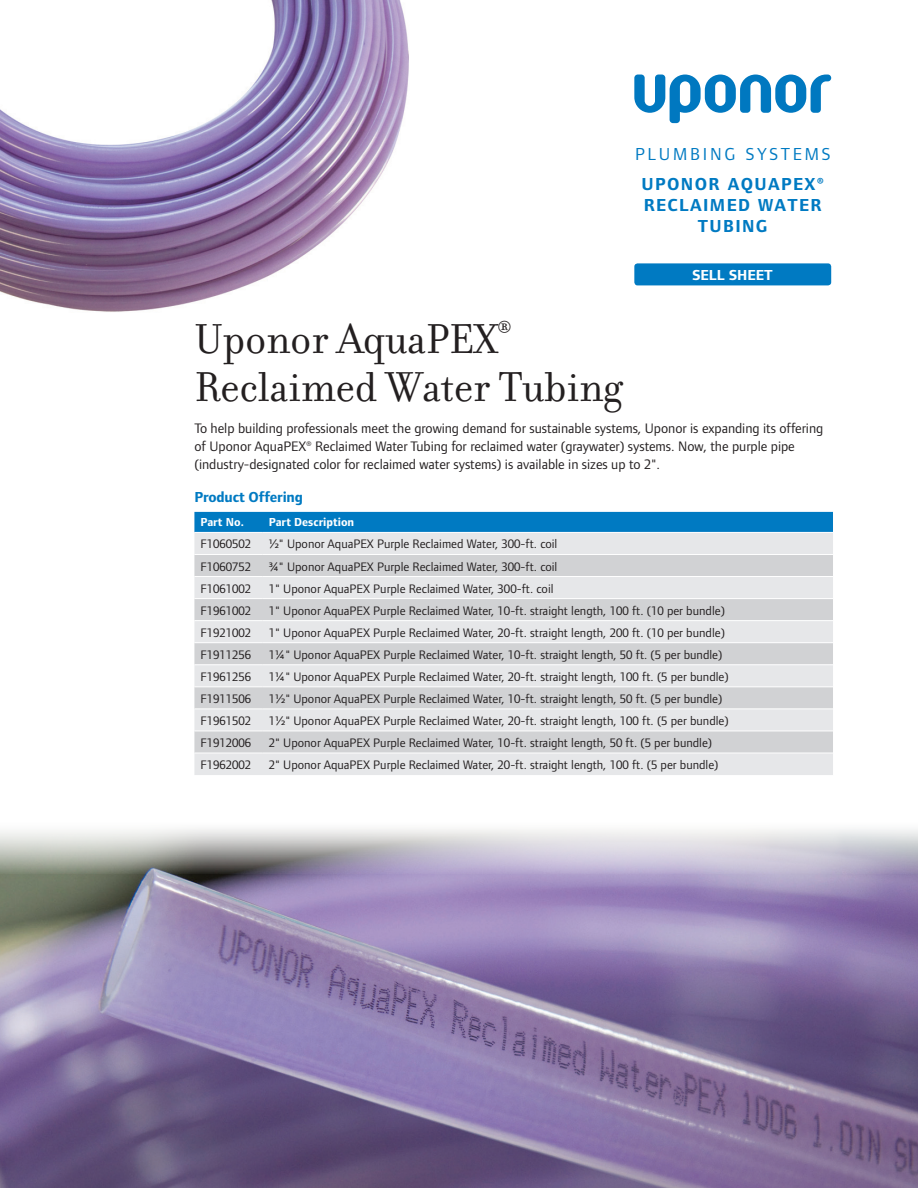
<style>
.page{position:relative;width:918px;height:1188px;background:#fff}
.page>*{position:absolute;margin:0;border:0;box-sizing:border-box;transform-origin:0 0}
.Head_30_Filosofia{font:45px/48px "Filosofia Regular Lining";letter-spacing:-.005em;color:#231f20}
.t1{font:700 18px/21px "Foundry Form Sans";letter-spacing:.075em;color:#007ac2;text-align:center}
.t2{font:18px "Foundry Form Sans";letter-spacing:.15em;color:#007ac2}
.t3{font:700 15px "Foundry Form Sans";letter-spacing:-.01em;color:#007ac2}
.t4{font:700 15px "Foundry Form Sans";color:#fff}
.t5{font:14.25px/18px "Foundry Form Sans";letter-spacing:-.005em;color:#231f20}
.SC_Table_Body{font:12.75px "Foundry Form Sans";color:#231f20}
.SC_Table_Head{font:700 12px "Foundry Form Sans";color:#fff}
</style>
<div class="page">
<img style="left:0;top:0;width:409px;height:312px">
<div style="left:194px;top:512px;width:639px;height:20px;background:#007ac2"></div>
<div style="left:194px;top:533px;width:639px;height:242px;background:#e6e7e9"></div>
<svg style="left:194px;top:555px;width:639px;height:198px;background:#dadbdd"></svg>
<hr style="left:194px;top:554px;width:69px;height:1px;background:#fff">
<hr style="left:263px;top:554px;width:570px;height:1px;background:#fff">
<hr style="left:194px;top:576px;width:69px;height:1px;background:#fff">
<hr style="left:263px;top:576px;width:570px;height:1px;background:#fff">
<hr style="left:194px;top:598px;width:69px;height:1px;background:#fff">
<hr style="left:263px;top:598px;width:570px;height:1px;background:#fff">
<hr style="left:194px;top:620px;width:69px;height:1px;background:#fff">
<hr style="left:263px;top:620px;width:570px;height:1px;background:#fff">
<hr style="left:194px;top:642px;width:69px;height:1px;background:#fff">
<hr style="left:263px;top:642px;width:570px;height:1px;background:#fff">
<hr style="left:194px;top:664px;width:69px;height:1px;background:#fff">
<hr style="left:263px;top:664px;width:570px;height:1px;background:#fff">
<hr style="left:194px;top:686px;width:69px;height:1px;background:#fff">
<hr style="left:263px;top:686px;width:570px;height:1px;background:#fff">
<hr style="left:194px;top:709px;width:69px;height:1px;background:#fff">
<hr style="left:263px;top:709px;width:570px;height:1px;background:#fff">
<hr style="left:194px;top:731px;width:69px;height:1px;background:#fff">
<hr style="left:263px;top:731px;width:570px;height:1px;background:#fff">
<hr style="left:194px;top:753px;width:69px;height:1px;background:#fff">
<hr style="left:263px;top:753px;width:570px;height:1px;background:#fff">
<div style="left:634px;top:263px;width:197px;height:22px;background:#007ac2;border-radius:3px"></div>
<svg style="left:634px;top:75px;width:197px;height:48px"></svg>
<img style="left:0;top:874px;width:918px;height:314px">
<svg style="left:0;top:829px;width:918px;height:45px;background:#c4c2c9"></svg>
<p class="t2" style="left:635px;top:144px;width:197px">PLUMBING SYSTEMS</p>
<p class="t1" style="left:642px;top:173px;width:184px">UPONOR AQUAPEX®<br>RECLAIMED WATER<br>TUBING</p>
<p class="t4" style="left:692px;top:266px;width:82px">SELL SHEET</p>
<p class="Head_30_Filosofia" style="left:194px;top:316px;width:430px">Uponor AquaPEX<sup>®<br></sup>Reclaimed Water Tubing</p>
<p class="t5" style="left:194px;top:419px;width:630px">To help building professionals meet the growing demand for sustainable systems, Uponor is expanding its offering of Uponor AquaPEX® Reclaimed Water Tubing for reclaimed water (graywater) systems. Now, the purple pipe (industry-designated color for reclaimed water systems) is available in sizes up to 2".</p>
<p class="t3" style="left:194px;top:488px;width:110px">Product Offering</p>
<p class="SC_Table_Head" style="left:200px;top:516px;width:45px">Part No.</p>
<p class="SC_Table_Head" style="left:269px;top:516px;width:87px">Part Description</p>
<p class="SC_Table_Body" style="left:200px;top:537px;width:52px">F1060502</p>
<p class="SC_Table_Body" style="left:269px;top:537px;width:290px">½" Uponor AquaPEX Purple Reclaimed Water, 300-ft. coil</p>
<p class="SC_Table_Body" style="left:200px;top:559px;width:52px">F1060752</p>
<p class="SC_Table_Body" style="left:269px;top:559px;width:290px">¾" Uponor AquaPEX Purple Reclaimed Water, 300-ft. coil</p>
<p class="SC_Table_Body" style="left:200px;top:581px;width:52px">F1061002</p>
<p class="SC_Table_Body" style="left:269px;top:581px;width:286px">1" Uponor AquaPEX Purple Reclaimed Water, 300-ft. coil</p>
<p class="SC_Table_Body" style="left:200px;top:603px;width:52px">F1961002</p>
<p class="SC_Table_Body" style="left:269px;top:603px;width:458px">1" Uponor AquaPEX Purple Reclaimed Water, 10-ft. straight length, 100 ft. (10 per bundle)</p>
<p class="SC_Table_Body" style="left:200px;top:625px;width:52px">F1921002</p>
<p class="SC_Table_Body" style="left:269px;top:625px;width:458px">1" Uponor AquaPEX Purple Reclaimed Water, 20-ft. straight length, 200 ft. (10 per bundle)</p>
<p class="SC_Table_Body" style="left:200px;top:647px;width:52px">F1911256</p>
<p class="SC_Table_Body" style="left:269px;top:647px;width:455px">1¼" Uponor AquaPEX Purple Reclaimed Water, 10-ft. straight length, 50 ft. (5 per bundle)</p>
<p class="SC_Table_Body" style="left:200px;top:669px;width:52px">F1961256</p>
<p class="SC_Table_Body" style="left:269px;top:669px;width:461px">1¼" Uponor AquaPEX Purple Reclaimed Water, 20-ft. straight length, 100 ft. (5 per bundle)</p>
<p class="SC_Table_Body" style="left:200px;top:691px;width:52px">F1911506</p>
<p class="SC_Table_Body" style="left:269px;top:691px;width:455px">1½" Uponor AquaPEX Purple Reclaimed Water, 10-ft. straight length, 50 ft. (5 per bundle)</p>
<p class="SC_Table_Body" style="left:200px;top:714px;width:52px">F1961502</p>
<p class="SC_Table_Body" style="left:269px;top:714px;width:461px">1½" Uponor AquaPEX Purple Reclaimed Water, 20-ft. straight length, 100 ft. (5 per bundle)</p>
<p class="SC_Table_Body" style="left:200px;top:736px;width:52px">F1912006</p>
<p class="SC_Table_Body" style="left:269px;top:736px;width:445px">2" Uponor AquaPEX Purple Reclaimed Water, 10-ft. straight length, 50 ft. (5 per bundle)</p>
<p class="SC_Table_Body" style="left:200px;top:758px;width:52px">F1962002</p>
<p class="SC_Table_Body" style="left:269px;top:758px;width:451px">2" Uponor AquaPEX Purple Reclaimed Water, 20-ft. straight length, 100 ft. (5 per bundle)</p>
</div>
